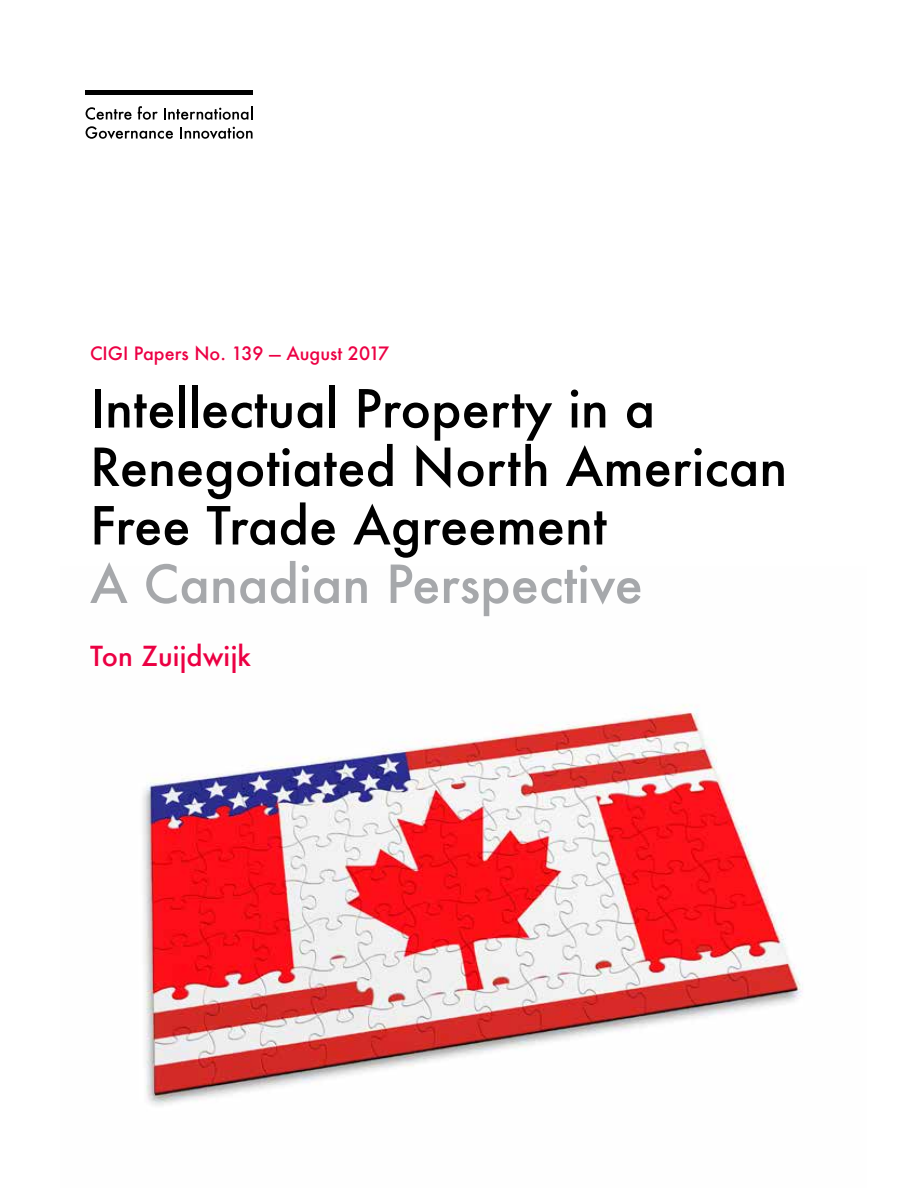
<style>
.page{position:relative;width:918px;height:1188px;background:#fff}
.page>*{position:absolute;margin:0;border:0;box-sizing:border-box;transform-origin:0 0}
.t1{font:500 51px/58.5px "Futura";color:#000}
.t2{font:500 51px "Futura";color:#a7a9ac}
.t3{font:500 27px "Futura";color:#ec0044}
.t4{font:500 18px "Futura";color:#ec0044}
</style>
<div class="page">
<img style="left:142px;top:704px;width:661px;height:402px">
<svg style="left:86px;top:107px;width:46px;height:13px"></svg>
<svg style="left:138px;top:106px;width:20px;height:14px"></svg>
<svg style="left:164px;top:106px;width:88px;height:14px"></svg>
<svg style="left:86px;top:126px;width:87px;height:13px"></svg>
<svg style="left:180px;top:127px;width:73px;height:12px"></svg>
<div style="left:85px;top:90px;width:168px;height:5px;background:#000"></div>
<p class="t4" style="left:90px;top:341px;width:301px">CIGI Papers No. 139 — August 2017</p>
<p class="t1" style="left:90px;top:379px;width:699px">Intellectual Property in a<br>Renegotiated North American<br>Free Trade Agreement</p>
<p class="t2" style="left:90px;top:549px;width:554px">A Canadian Perspective</p>
<p class="t3" style="left:90px;top:637px;width:162px">Ton Zuijdwijk</p>
</div>
